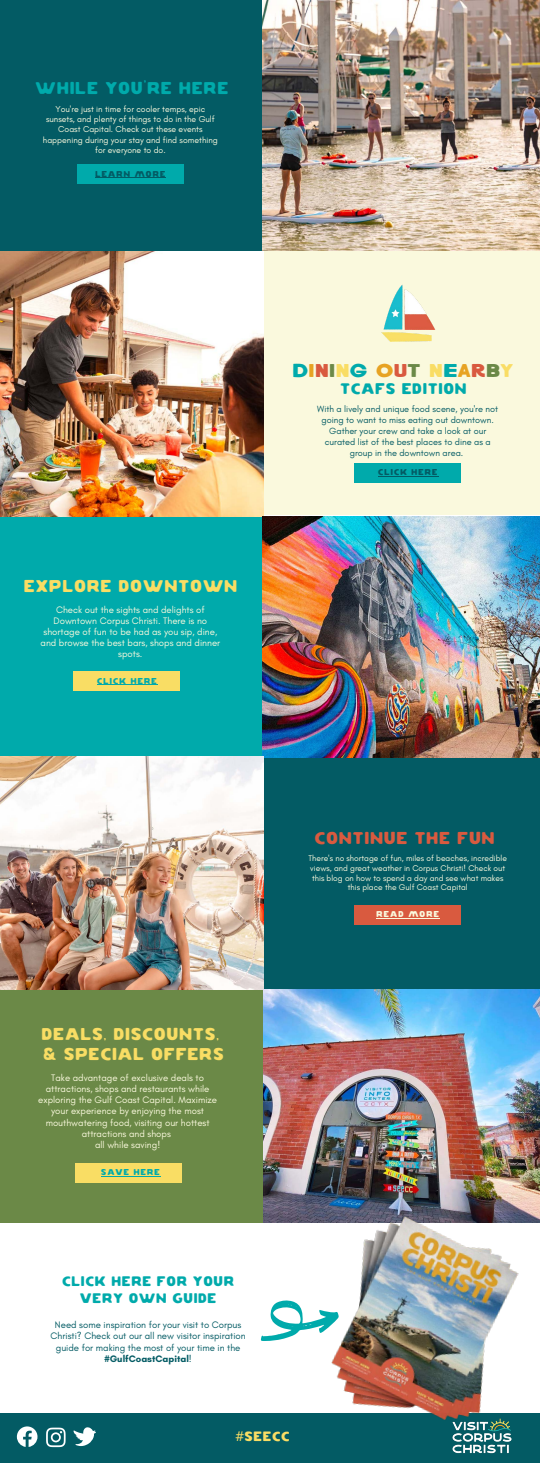
<style>
.page{position:relative;width:540px;height:1463px;background:#fff}
.page>*{position:absolute;margin:0;border:0;box-sizing:border-box;transform-origin:0 0}
.t1{font:18.6px "Texicali Font";letter-spacing:.06em;color:#00aaab}
.t2{font:17.15px/19.1px "Costa";letter-spacing:.165em;color:#f9dd64}
.t3{font:17.15px "Costa";letter-spacing:.215em;color:#f9dd64}
.t4{font:17.15px "Costa";letter-spacing:.16em;color:#00aaab}
.t5{font:17.15px "Costa";color:#d95a3f}
.t6{font:15.4px "Costa";letter-spacing:.075em;color:#00aaab}
.t7{font:13.8px/16.5px "Costa";letter-spacing:.21em;color:#00aaab;text-align:center}
.t8{font:13.45px "Costa";letter-spacing:.08em;color:#f9dd64}
.t9{font:9.6px/11.2px "Glacial Indifference";color:#faf9dd;text-align:center}
.t10{font:9.6px/11.6px "Glacial Indifference";color:#035b64;text-align:center}
.t11{font:9.1px/10.8px "Glacial Indifference";color:#035b64;text-align:center}
.t12{font:8.7px/10.1px "Glacial Indifference";color:#faf9dd;text-align:center}
.t13{font:8.5px "Costa";letter-spacing:.305em;color:#035b64}
.t14{font:8.5px "Costa";letter-spacing:.22em;color:#035b64}
.t15{font:8.5px "Costa";letter-spacing:.215em;color:#00aaab}
.t16{font:8.5px "Costa";letter-spacing:.245em;color:#faf9dd}
.t17{font:8.5px "Costa";letter-spacing:.06em;color:#00aaab}
.t18{font:8.4px/9.8px "Glacial Indifference";color:#faf9dd;text-align:center}
.s1{color:#e7a323}
.s2{color:#d95a3f}
.s3{color:#6b8947}
.s4{color:#f9dd64}
.s5{font-weight:700}
.s6{font-family:"Noto Sans"}
</style>
<div class="page">
<div style="left:0;top:517px;width:530px;height:272px;background:#00aaab"></div>
<div style="left:9px;top:234px;width:531px;height:280px;background:#faf9dd"></div>
<img style="left:0;top:250px;width:263px;height:266px">
<div style="left:2px;top:756px;width:538px;height:233px;background:#035b64"></div>
<img style="left:263px;top:517px;width:277px;height:241px">
<div style="left:0;top:1413px;width:539px;height:49px;background:#035b64"></div>
<svg style="left:17px;top:1426px;width:21px;height:20px"></svg>
<svg style="left:46px;top:1427px;width:20px;height:20px"></svg>
<svg style="left:74px;top:1427px;width:22px;height:19px"></svg>
<svg style="left:260px;top:1300px;width:35px;height:41px"></svg>
<div style="left:0;top:0;width:526px;height:250px;background:#035b64"></div>
<div style="left:77px;top:164px;width:107px;height:20px;background:#00aaab"></div>
<div style="left:354px;top:463px;width:107px;height:19px;background:#00aaab"></div>
<img style="left:381px;top:284px;width:55px;height:58px">
<div style="left:74px;top:671px;width:106px;height:20px;background:#f9dd64"></div>
<div style="left:0;top:989px;width:529px;height:233px;background:#6b8947"></div>
<img style="left:0;top:756px;width:263px;height:233px">
<img style="left:452px;top:1436px;width:60px;height:18px">
<div style="left:354px;top:905px;width:107px;height:19px;background:#d95a3f"></div>
<hr style="left:376px;top:918px;width:64px;height:1px;background:#faf9dd">
<img style="left:263px;top:0;width:277px;height:250px">
<img style="left:264px;top:989px;width:276px;height:233px">
<img style="left:295px;top:1192px;width:245px;height:244px">
<div style="left:75px;top:1163px;width:107px;height:20px;background:#f9dd64"></div>
<hr style="left:95px;top:177px;width:71px;height:1px;background:#035b64">
<hr style="left:378px;top:476px;width:60px;height:1px;background:#035b64">
<hr style="left:97px;top:684px;width:60px;height:1px;background:#00aaab">
<hr style="left:101px;top:1176px;width:59px;height:1px;background:#00aaab">
<h2 class="t4" style="left:35px;top:79px;width:193px">WHILE YOU'RE HERE</h2>
<p class="t12" style="left:43px;top:104px;width:176px">You're just in time for cooler temps, epic sunsets, and plenty of things to do in the Gulf Coast Capital. Check out these events happening during your stay and find something for everyone to do.</p>
<p class="t13" style="left:95px;top:170px;width:71px">LEARN MORE</p>
<h2 class="t3" style="left:24px;top:578px;width:211px">EXPLORE DOWNTOWN</h2>
<p class="t9" style="left:41px;top:603px;width:181px">Check out the sights and delights of<br>Downtown Corpus Christi. There is no shortage of fun to be had as you sip, dine, and browse the best bars, shops and dinner spots.</p>
<p class="t15" style="left:97px;top:677px;width:60px">CLICK HERE</p>
<h1 class="t1" style="left:293px;top:363px;width:222px">D<span class="s1">I</span><span class="s2">n</span><span class="s3">I</span><span class="s4">N</span>G <span class="s1">O</span><span class="s2">U</span><span class="s3">T</span> <span class="s4">N</span>E<span class="s1">A</span><span class="s2">R</span><span class="s3">B</span><span class="s4">Y</span></h1>
<h3 class="t6" style="left:340px;top:382px;width:124px">TCAFS EDITION</h3>
<p class="t11" style="left:317px;top:404px;width:182px">With a lively and unique food scene, you're not going to want to miss eating out downtown.<br>Gather your crew and take a look at our curated list of the best places to dine as a group in the downtown area.</p>
<p class="t14" style="left:378px;top:468px;width:60px">CLICK HERE</p>
<h2 class="t2" style="left:41px;top:1025px;width:182px">DEALS, DISCOUNTS, &amp; SPECIAL OFFERS</h2>
<p class="t9" style="left:38px;top:1072px;width:180px">Take advantage of exclusive deals to attractions, shops and restaurants while exploring the Gulf Coast Capital. Maximize your experience by enjoying the most mouthwatering food, visiting our hottest attractions and shops<br>all while saving!</p>
<p class="t17" style="left:101px;top:1168px;width:59px">SAVE HERE</p>
<h3 class="t7" style="left:62px;top:1273px;width:170px">CLICK HERE FOR YOUR<br>VERY OWN GUIDE</h3>
<p class="t10" style="left:51px;top:1318px;width:197px">Need some inspiration for your visit to Corpus Christi? Check out our all new visitor inspiration guide for making the most of your time in the <span class="s5">#GulfCoastCapital</span>!</p>
<h2 class="t5" style="left:314px;top:830px;width:183px">CONTINUE THE FUN</h2>
<p class="t18" style="left:309px;top:853px;width:200px">There's no shortage of fun, miles of beaches, incredible views, and great weather in Corpus Christi! Check out this blog on how to spend a day and see what makes this place the Gulf Coast Capital</p>
<p class="t16" style="left:376px;top:910px;width:63px">READ MORE</p>
<h3 class="t8" style="left:236px;top:1430px;width:56px"><span class="s6">#</span>SEECC</h3>
</div>
